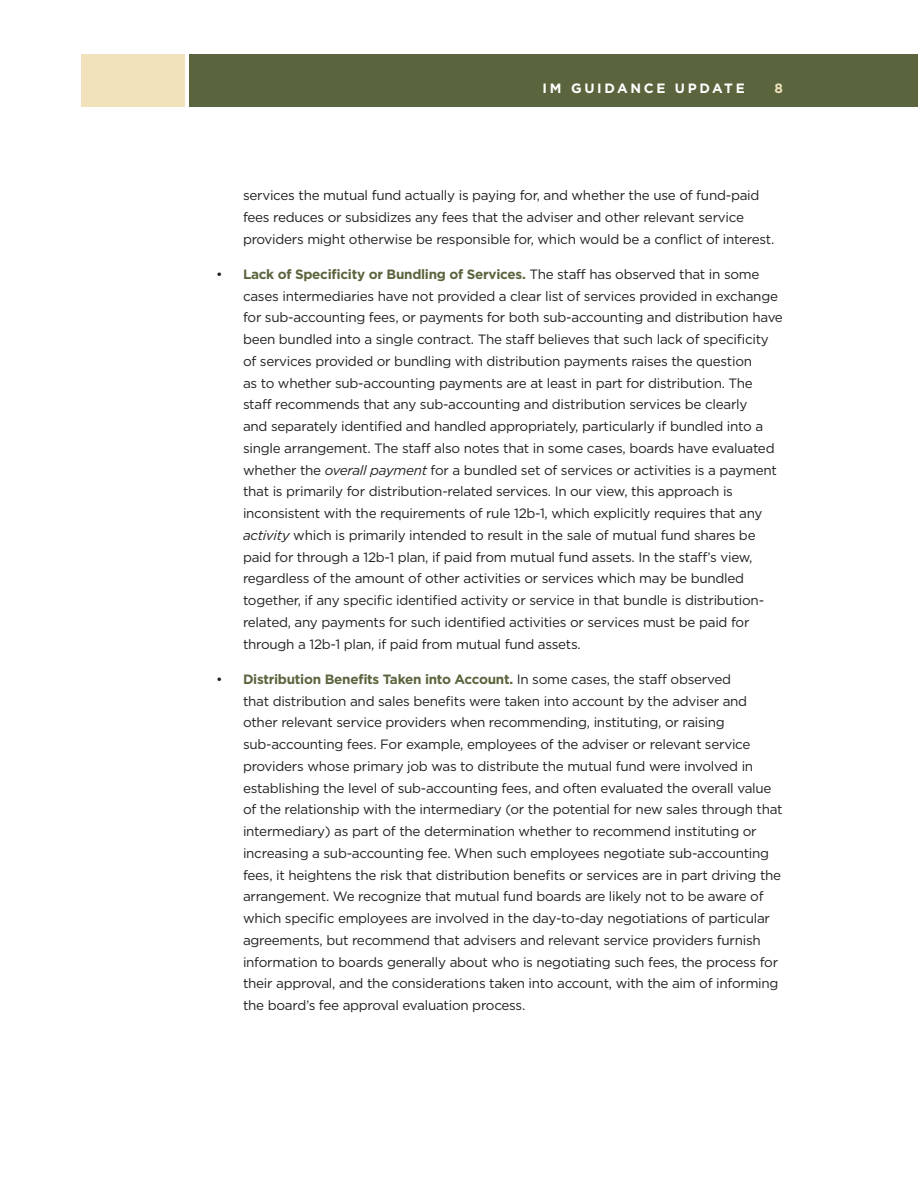
<style>
.page{position:relative;width:918px;height:1188px;background:#fff}
.page>*{position:absolute;margin:0;border:0;box-sizing:border-box;transform-origin:0 0}
.t1{font:13.5px/21.8px "Gotham HTF";letter-spacing:-.02em;color:#231f20}
.t2{font:700 13.5px "Gotham HTF";letter-spacing:.2em;color:#fff}
.t3{font:700 13.5px "Gotham HTF";color:#f1e2bc}
.s1{font-weight:700;color:#5a653e}
.s2{font-style:italic}
</style>
<div class="page">
<div style="left:81px;top:54px;width:104px;height:53px;background:#f1e2bc"></div>
<div style="left:189px;top:54px;width:729px;height:53px;background:#5a653e"></div>
<p class="t2" style="left:543px;top:80px;width:204px">IM GUIDANCE UPDATE</p>
<p class="t3" style="left:774px;top:80px;width:10px">8</p>
<p class="t1" style="left:243px;top:184px;width:533px">services the mutual fund actually is paying for, and whether the use of fund-paid fees reduces or subsidizes any fees that the adviser and other relevant service providers might otherwise be responsible for, which would be a conflict of interest.</p>
<p class="t1" style="left:243px;top:263px;width:541px;text-indent:-27px">• <span class="s1">Lack of Specificity or Bundling of Services.</span> The staff has observed that in some cases intermediaries have not provided a clear list of services provided in exchange for sub-accounting fees, or payments for both sub-accounting and distribution have been bundled into a single contract. The staff believes that such lack of specificity of services provided or bundling with distribution payments raises the question<br>as to whether sub-accounting payments are at least in part for distribution. The staff recommends that any sub-accounting and distribution services be clearly<br>and separately identified and handled appropriately, particularly if bundled into a single arrangement. The staff also notes that in some cases, boards have evaluated whether the <span class="s2">overall payment</span> for a bundled set of services or activities is a payment that is primarily for distribution-related services. In our view, this approach is inconsistent with the requirements of rule 12b-1, which explicitly requires that any <span class="s2">activity</span> which is primarily intended to result in the sale of mutual fund shares be paid for through a 12b-1 plan, if paid from mutual fund assets. In the staff’s view, regardless of the amount of other activities or services which may be bundled together, if any specific identified activity or service in that bundle is distribution&shy;related, any payments for such identified activities or services must be paid for through a 12b-1 plan, if paid from mutual fund assets.</p>
<p class="t1" style="left:243px;top:668px;width:541px;text-indent:-27px">• <span class="s1">Distribution Benefits Taken into Account.</span> In some cases, the staff observed<br>that distribution and sales benefits were taken into account by the adviser and other relevant service providers when recommending, instituting, or raising sub-accounting fees. For example, employees of the adviser or relevant service providers whose primary job was to distribute the mutual fund were involved in establishing the level of sub-accounting fees, and often evaluated the overall value of the relationship with the intermediary (or the potential for new sales through that intermediary) as part of the determination whether to recommend instituting or increasing a sub-accounting fee. When such employees negotiate sub-accounting fees, it heightens the risk that distribution benefits or services are in part driving the arrangement. We recognize that mutual fund boards are likely not to be aware of which specific employees are involved in the day-to-day negotiations of particular agreements, but recommend that advisers and relevant service providers furnish information to boards generally about who is negotiating such fees, the process for their approval, and the considerations taken into account, with the aim of informing the board’s fee approval evaluation process.</p>
</div>
